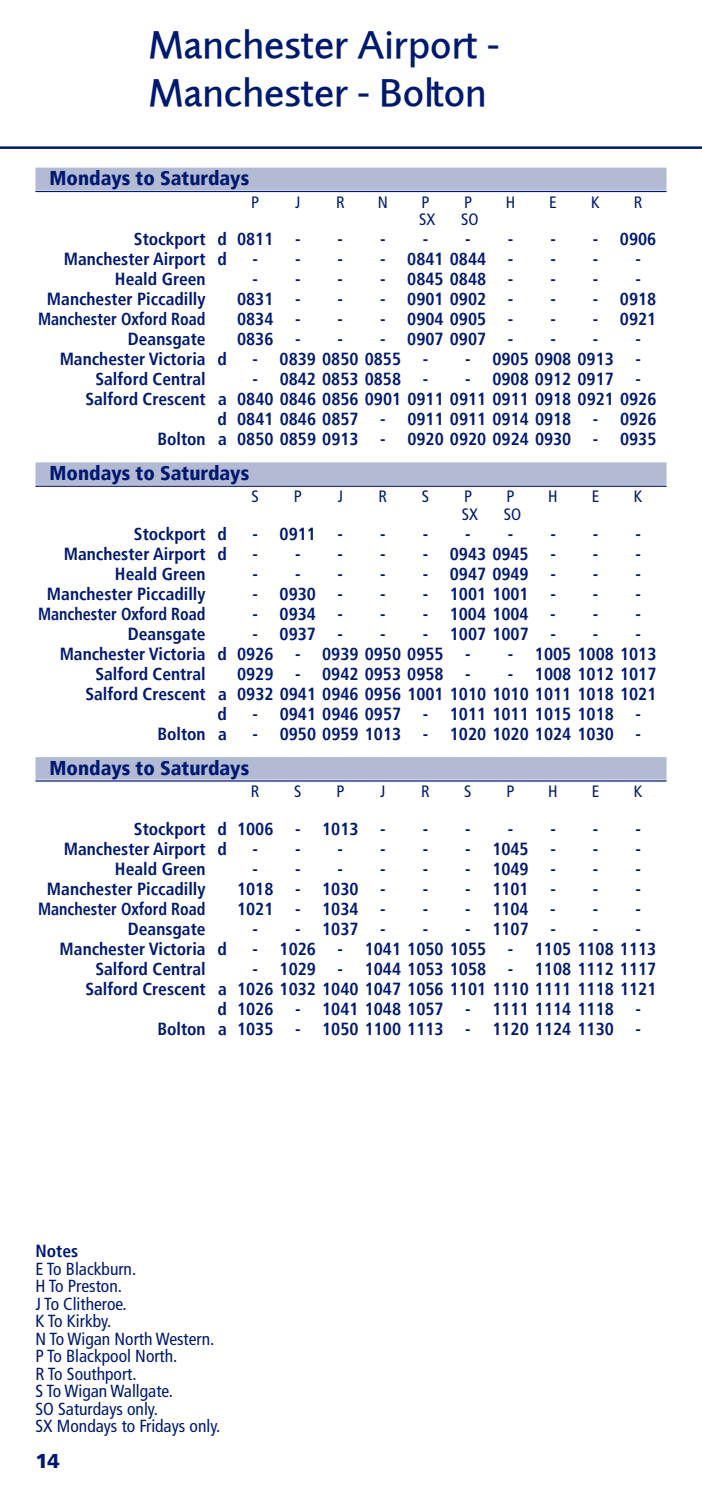
<style>
.page{position:relative;width:702px;height:1489px;background:#fff}
.page>*{position:absolute;margin:0;border:0;box-sizing:border-box;transform-origin:0 0}
.t1{font:500 40px/48px "Foundry Sans";color:#001970}
.t2{font:900 condensed 20px "Frutiger LT";color:#001970}
.t3{font:900 20px "Frutiger CE";color:#001970}
.t4{font:700 condensed 17.5px "Frutiger LT";color:#001970}
.t5{font:condensed 17.5px/17.5px "Frutiger LT";color:#001970}
.t6{font:700 condensed 17.5px "Frutiger LT";color:#001970;scale:.92 1}
.t7{font:condensed 16.5px "Frutiger LT";color:#001970}
</style>
<div class="page">
<hr style="left:0;top:146px;width:702px;height:3px;background:#001970">
<div style="left:35px;top:168px;width:631px;height:22px;background:#b3bad4"></div>
<hr style="left:35px;top:191px;width:631px;height:1px;background:#001970">
<div style="left:35px;top:462px;width:631px;height:23px;background:#b3bad4"></div>
<hr style="left:35px;top:485px;width:631px;height:2px;background:#001970">
<div style="left:35px;top:757px;width:631px;height:22px;background:#b3bad4"></div>
<hr style="left:35px;top:780px;width:631px;height:1px;background:#001970">
<h1 class="t1" style="left:149px;top:20px;width:352px">Manchester Airport -<br>Manchester - Bolton</h1>
<p class="t2" style="left:50px;top:166px;width:201px">Mondays to Saturdays</p>
<p class="t7" style="left:251px;top:192px;width:9px">P</p>
<p class="t7" style="left:295px;top:192px;width:7px">J</p>
<p class="t7" style="left:336px;top:192px;width:10px">R</p>
<p class="t7" style="left:378px;top:192px;width:12px">N</p>
<p class="t7" style="left:421px;top:192px;width:9px">P</p>
<p class="t7" style="left:464px;top:192px;width:9px">P</p>
<p class="t7" style="left:505px;top:192px;width:11px">H</p>
<p class="t7" style="left:549px;top:192px;width:9px">E</p>
<p class="t7" style="left:591px;top:192px;width:10px">K</p>
<p class="t7" style="left:633px;top:192px;width:10px">R</p>
<p class="t7" style="left:419px;top:210px;width:18px">SX</p>
<p class="t7" style="left:461px;top:210px;width:19px">SO</p>
<p class="t4" style="left:134px;top:229px;width:168px">Stockport d 0811 -</p>
<p class="t4" style="left:337px;top:229px;width:50px">- -</p>
<p class="t4" style="left:422px;top:229px;width:50px">- -</p>
<p class="t4" style="left:508px;top:229px;width:50px">- -</p>
<p class="t4" style="left:593px;top:229px;width:65px">- 0906</p>
<p class="t4" style="left:64px;top:249px;width:164px">Manchester Airport d</p>
<p class="t4" style="left:252px;top:249px;width:50px">- -</p>
<p class="t4" style="left:337px;top:249px;width:177px">- - 0841 0844 -</p>
<p class="t4" style="left:550px;top:249px;width:50px">- -</p>
<p class="t4" style="left:635px;top:249px;width:7px">-</p>
<p class="t4" style="left:115px;top:269px;width:92px">Heald Green</p>
<p class="t4" style="left:252px;top:269px;width:50px">- -</p>
<p class="t4" style="left:337px;top:269px;width:177px">- - 0845 0848 -</p>
<p class="t4" style="left:550px;top:269px;width:50px">- -</p>
<p class="t4" style="left:635px;top:269px;width:7px">-</p>
<p class="t4" style="left:47px;top:289px;width:160px">Manchester Piccadilly</p>
<p class="t4" style="left:237px;top:289px;width:65px">0831 -</p>
<p class="t4" style="left:337px;top:289px;width:177px">- - 0901 0902 -</p>
<p class="t4" style="left:550px;top:289px;width:107px">- - 0918</p>
<p class="t6" style="left:38px;top:309px;width:183px">Manchester Oxford Road</p>
<p class="t4" style="left:237px;top:309px;width:65px">0834 -</p>
<p class="t4" style="left:337px;top:309px;width:177px">- - 0904 0905 -</p>
<p class="t4" style="left:550px;top:309px;width:107px">- - 0921</p>
<p class="t4" style="left:128px;top:329px;width:79px">Deansgate</p>
<p class="t4" style="left:237px;top:329px;width:65px">0836 -</p>
<p class="t4" style="left:337px;top:329px;width:177px">- - 0907 0907 -</p>
<p class="t4" style="left:550px;top:329px;width:50px">- -</p>
<p class="t4" style="left:635px;top:329px;width:7px">-</p>
<p class="t4" style="left:60px;top:349px;width:169px">Manchester Victoria d</p>
<p class="t4" style="left:252px;top:349px;width:177px">- 0839 0850 0855 -</p>
<p class="t4" style="left:465px;top:349px;width:177px">- 0905 0908 0913 -</p>
<p class="t4" style="left:95px;top:369px;width:112px">Salford Central</p>
<p class="t4" style="left:252px;top:369px;width:177px">- 0842 0853 0858 -</p>
<p class="t4" style="left:465px;top:369px;width:177px">- 0908 0912 0917 -</p>
<p class="t4" style="left:85px;top:389px;width:572px">Salford Crescent a 0840 0846 0856 0901 0911 0911 0911 0918 0921 0926</p>
<p class="t4" style="left:217px;top:409px;width:440px">d 0841 0846 0857 - 0911 0911 0914 0918 - 0926</p>
<p class="t4" style="left:157px;top:429px;width:500px">Bolton a 0850 0859 0913 - 0920 0920 0924 0930 - 0935</p>
<p class="t2" style="left:50px;top:461px;width:201px">Mondays to Saturdays</p>
<p class="t7" style="left:251px;top:487px;width:9px">S</p>
<p class="t7" style="left:294px;top:487px;width:9px">P</p>
<p class="t7" style="left:338px;top:487px;width:7px">J</p>
<p class="t7" style="left:378px;top:487px;width:10px">R</p>
<p class="t7" style="left:422px;top:487px;width:9px">S</p>
<p class="t7" style="left:464px;top:487px;width:9px">P</p>
<p class="t7" style="left:506px;top:487px;width:9px">P</p>
<p class="t7" style="left:548px;top:487px;width:11px">H</p>
<p class="t7" style="left:591px;top:487px;width:9px">E</p>
<p class="t7" style="left:633px;top:487px;width:10px">K</p>
<p class="t7" style="left:462px;top:504px;width:18px">SX</p>
<p class="t7" style="left:503px;top:504px;width:19px">SO</p>
<p class="t4" style="left:134px;top:523px;width:94px">Stockport d</p>
<p class="t4" style="left:252px;top:523px;width:92px">- 0911 -</p>
<p class="t4" style="left:380px;top:523px;width:50px">- -</p>
<p class="t4" style="left:465px;top:523px;width:50px">- -</p>
<p class="t4" style="left:550px;top:523px;width:50px">- -</p>
<p class="t4" style="left:635px;top:523px;width:7px">-</p>
<p class="t4" style="left:64px;top:543px;width:164px">Manchester Airport d</p>
<p class="t4" style="left:252px;top:543px;width:50px">- -</p>
<p class="t4" style="left:337px;top:543px;width:50px">- -</p>
<p class="t4" style="left:422px;top:543px;width:135px">- 0943 0945 -</p>
<p class="t4" style="left:593px;top:543px;width:50px">- -</p>
<p class="t4" style="left:115px;top:563px;width:92px">Heald Green</p>
<p class="t4" style="left:252px;top:563px;width:50px">- -</p>
<p class="t4" style="left:337px;top:563px;width:50px">- -</p>
<p class="t4" style="left:422px;top:563px;width:135px">- 0947 0949 -</p>
<p class="t4" style="left:593px;top:563px;width:50px">- -</p>
<p class="t4" style="left:47px;top:583px;width:160px">Manchester Piccadilly</p>
<p class="t4" style="left:252px;top:583px;width:92px">- 0930 -</p>
<p class="t4" style="left:380px;top:583px;width:177px">- - 1001 1001 -</p>
<p class="t4" style="left:593px;top:583px;width:50px">- -</p>
<p class="t6" style="left:38px;top:603px;width:183px">Manchester Oxford Road</p>
<p class="t4" style="left:252px;top:603px;width:92px">- 0934 -</p>
<p class="t4" style="left:380px;top:603px;width:177px">- - 1004 1004 -</p>
<p class="t4" style="left:593px;top:603px;width:50px">- -</p>
<p class="t4" style="left:128px;top:623px;width:79px">Deansgate</p>
<p class="t4" style="left:252px;top:623px;width:92px">- 0937 -</p>
<p class="t4" style="left:380px;top:623px;width:177px">- - 1007 1007 -</p>
<p class="t4" style="left:593px;top:623px;width:50px">- -</p>
<p class="t4" style="left:60px;top:643px;width:412px">Manchester Victoria d 0926 - 0939 0950 0955 -</p>
<p class="t4" style="left:508px;top:643px;width:150px">- 1005 1008 1013</p>
<p class="t4" style="left:95px;top:663px;width:112px">Salford Central</p>
<p class="t4" style="left:237px;top:663px;width:235px">0929 - 0942 0953 0958 -</p>
<p class="t4" style="left:508px;top:663px;width:150px">- 1008 1012 1017</p>
<p class="t4" style="left:85px;top:683px;width:572px">Salford Crescent a 0932 0941 0946 0956 1001 1010 1010 1011 1018 1021</p>
<p class="t4" style="left:217px;top:703px;width:11px">d</p>
<p class="t4" style="left:252px;top:703px;width:390px">- 0941 0946 0957 - 1011 1011 1015 1018 -</p>
<p class="t4" style="left:157px;top:723px;width:71px">Bolton a</p>
<p class="t4" style="left:252px;top:723px;width:390px">- 0950 0959 1013 - 1020 1020 1024 1030 -</p>
<p class="t2" style="left:50px;top:755px;width:201px">Mondays to Saturdays</p>
<p class="t7" style="left:251px;top:781px;width:10px">R</p>
<p class="t7" style="left:294px;top:781px;width:9px">S</p>
<p class="t7" style="left:336px;top:781px;width:9px">P</p>
<p class="t7" style="left:380px;top:781px;width:7px">J</p>
<p class="t7" style="left:421px;top:781px;width:10px">R</p>
<p class="t7" style="left:464px;top:781px;width:9px">S</p>
<p class="t7" style="left:506px;top:781px;width:9px">P</p>
<p class="t7" style="left:548px;top:781px;width:11px">H</p>
<p class="t7" style="left:591px;top:781px;width:9px">E</p>
<p class="t7" style="left:633px;top:781px;width:10px">K</p>
<p class="t4" style="left:134px;top:818px;width:253px">Stockport d 1006 - 1013 -</p>
<p class="t4" style="left:422px;top:818px;width:50px">- -</p>
<p class="t4" style="left:507px;top:818px;width:50px">- -</p>
<p class="t4" style="left:593px;top:818px;width:50px">- -</p>
<p class="t4" style="left:64px;top:838px;width:164px">Manchester Airport d</p>
<p class="t4" style="left:252px;top:838px;width:50px">- -</p>
<p class="t4" style="left:337px;top:838px;width:50px">- -</p>
<p class="t4" style="left:422px;top:838px;width:135px">- - 1045 -</p>
<p class="t4" style="left:593px;top:838px;width:50px">- -</p>
<p class="t4" style="left:115px;top:858px;width:92px">Heald Green</p>
<p class="t4" style="left:252px;top:858px;width:50px">- -</p>
<p class="t4" style="left:337px;top:858px;width:50px">- -</p>
<p class="t4" style="left:422px;top:858px;width:135px">- - 1049 -</p>
<p class="t4" style="left:593px;top:858px;width:50px">- -</p>
<p class="t4" style="left:47px;top:878px;width:160px">Manchester Piccadilly</p>
<p class="t4" style="left:237px;top:878px;width:150px">1018 - 1030 -</p>
<p class="t4" style="left:422px;top:878px;width:135px">- - 1101 -</p>
<p class="t4" style="left:593px;top:878px;width:50px">- -</p>
<p class="t6" style="left:38px;top:898px;width:183px">Manchester Oxford Road</p>
<p class="t4" style="left:237px;top:898px;width:150px">1021 - 1034 -</p>
<p class="t4" style="left:422px;top:898px;width:135px">- - 1104 -</p>
<p class="t4" style="left:593px;top:898px;width:50px">- -</p>
<p class="t4" style="left:128px;top:918px;width:79px">Deansgate</p>
<p class="t4" style="left:252px;top:918px;width:135px">- - 1037 -</p>
<p class="t4" style="left:422px;top:918px;width:135px">- - 1107 -</p>
<p class="t4" style="left:593px;top:918px;width:50px">- -</p>
<p class="t4" style="left:60px;top:938px;width:169px">Manchester Victoria d</p>
<p class="t4" style="left:252px;top:938px;width:405px">- 1026 - 1041 1050 1055 - 1105 1108 1113</p>
<p class="t4" style="left:95px;top:958px;width:112px">Salford Central</p>
<p class="t4" style="left:252px;top:958px;width:405px">- 1029 - 1044 1053 1058 - 1108 1112 1117</p>
<p class="t4" style="left:85px;top:978px;width:572px">Salford Crescent a 1026 1032 1040 1047 1056 1101 1110 1111 1118 1121</p>
<p class="t4" style="left:217px;top:998px;width:425px">d 1026 - 1041 1048 1057 - 1111 1114 1118 -</p>
<p class="t4" style="left:157px;top:1018px;width:485px">Bolton a 1035 - 1050 1100 1113 - 1120 1124 1130 -</p>
<p class="t4" style="left:35px;top:1240px;width:44px">Notes</p>
<p class="t5" style="left:35px;top:1259px;width:186px">E To Blackburn.<br>H To Preston.<br>J To Clitheroe.<br>K To Kirkby.<br>N To Wigan North Western.<br>P To Blackpool North.<br>R To Southport.<br>S To Wigan Wallgate.<br>SO Saturdays only.<br>SX Mondays to Fridays only.</p>
<p class="t3" style="left:35px;top:1448px;width:26px">14</p>
</div>
